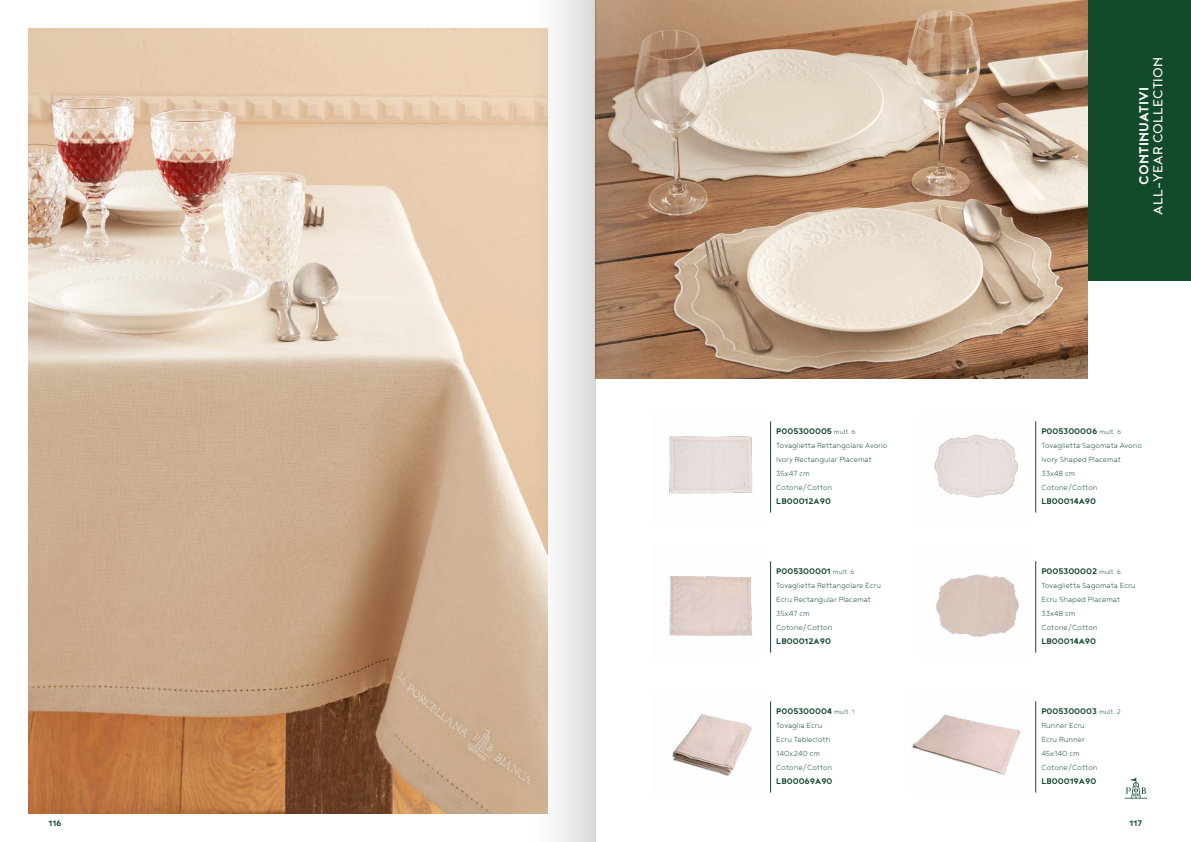
<style>
.page{position:relative;width:1191px;height:842px;background:#fff}
.page>*{position:absolute;margin:0;border:0;box-sizing:border-box;transform-origin:0 0}
.t1{font:16px "Noyh";letter-spacing:.01em;color:#fff}
.t2{font:700 16px "Noyh";letter-spacing:.01em;color:#fff}
.t3{font:700 10px "Noyh";color:#134a2c}
.t4{font:300 9px/14px "Noyh";color:#134a2c}
.s1{font-weight:300;font-size:8px}
</style>
<div class="page">
<img style="left:28px;top:28px;width:468px;height:786px">
<div style="left:595px;top:0;width:596px;height:280px;background:#134a2c"></div>
<img style="left:694px;top:0;width:393px;height:378px">
<img style="left:694px;top:436px;width:59px;height:58px">
<img style="left:934px;top:435px;width:84px;height:63px">
<img style="left:936px;top:574px;width:83px;height:63px">
<img style="left:694px;top:576px;width:58px;height:60px">
<img style="left:694px;top:714px;width:58px;height:63px">
<img style="left:912px;top:714px;width:108px;height:61px">
<hr style="left:1035px;top:421px;width:1px;height:92px;background:#134a2c">
<hr style="left:770px;top:421px;width:1px;height:92px;background:#134a2c">
<hr style="left:1035px;top:561px;width:1px;height:92px;background:#134a2c">
<hr style="left:770px;top:561px;width:1px;height:92px;background:#134a2c">
<hr style="left:1035px;top:701px;width:1px;height:92px;background:#134a2c">
<hr style="left:770px;top:701px;width:1px;height:92px;background:#134a2c">
<svg style="left:1124px;top:777px;width:23px;height:21px"></svg>
<svg style="left:595px;top:0;width:99px;height:842px"></svg>
<svg style="left:496px;top:0;width:99px;height:842px"></svg>
<p class="t3" style="left:776px;top:426px;width:81px">P005300005 <span class="s1">mult. 6</span></p>
<p class="t4" style="left:776px;top:439px;width:113px">Tovaglietta Rettangolare Avorio<br>Ivory Rectangular Placemat<br>35x47 cm<br>Cotone/Cotton</p>
<p class="t3" style="left:776px;top:496px;width:56px">LB00012A90</p>
<p class="t3" style="left:776px;top:566px;width:80px">P005300001 <span class="s1">mult. 6</span></p>
<p class="t4" style="left:776px;top:579px;width:106px">Tovaglietta Rettangolare Ecru<br>Ecru Rectangular Placemat<br>35x47 cm<br>Cotone/Cotton</p>
<p class="t3" style="left:776px;top:636px;width:56px">LB00012A90</p>
<p class="t3" style="left:776px;top:706px;width:80px">P005300004 <span class="s1">mult. 1</span></p>
<p class="t4" style="left:776px;top:719px;width:58px">Tovaglia Ecru<br>Ecru Tablecloth<br>140x240 cm<br>Cotone/Cotton</p>
<p class="t3" style="left:776px;top:776px;width:58px">LB00069A90</p>
<h1 class="t1" style="left:1149px;top:215px;width:159px;rotate:-90deg">ALL-YEAR COLLECTION</h1>
<h1 class="t2" style="left:1134px;top:185px;width:99px;rotate:-90deg">CONTINUATIVI</h1>
<p class="t3" style="left:1041px;top:426px;width:81px">P005300006 <span class="s1">mult. 6</span></p>
<p class="t4" style="left:1041px;top:439px;width:102px">Tovaglietta Sagomata Avorio<br>Ivory Shaped Placemat<br>33x48 cm<br>Cotone/Cotton</p>
<p class="t3" style="left:1041px;top:496px;width:56px">LB00014A90</p>
<p class="t3" style="left:1041px;top:566px;width:81px">P005300002 <span class="s1">mult. 6</span></p>
<p class="t4" style="left:1041px;top:579px;width:96px">Tovaglietta Sagomata Ecru<br>Ecru Shaped Placemat<br>33x48 cm<br>Cotone/Cotton</p>
<p class="t3" style="left:1041px;top:636px;width:56px">LB00014A90</p>
<p class="t3" style="left:1041px;top:706px;width:81px">P005300003 <span class="s1">mult. 2</span></p>
<p class="t4" style="left:1041px;top:719px;width:58px">Runner Ecru<br>Ecru Runner<br>45x140 cm<br>Cotone/Cotton</p>
<p class="t3" style="left:1041px;top:776px;width:56px">LB00019A90</p>
<p class="t3" style="left:49px;top:817px;width:15px">116</p>
<p class="t3" style="left:1129px;top:817px;width:14px">117</p>
</div>
